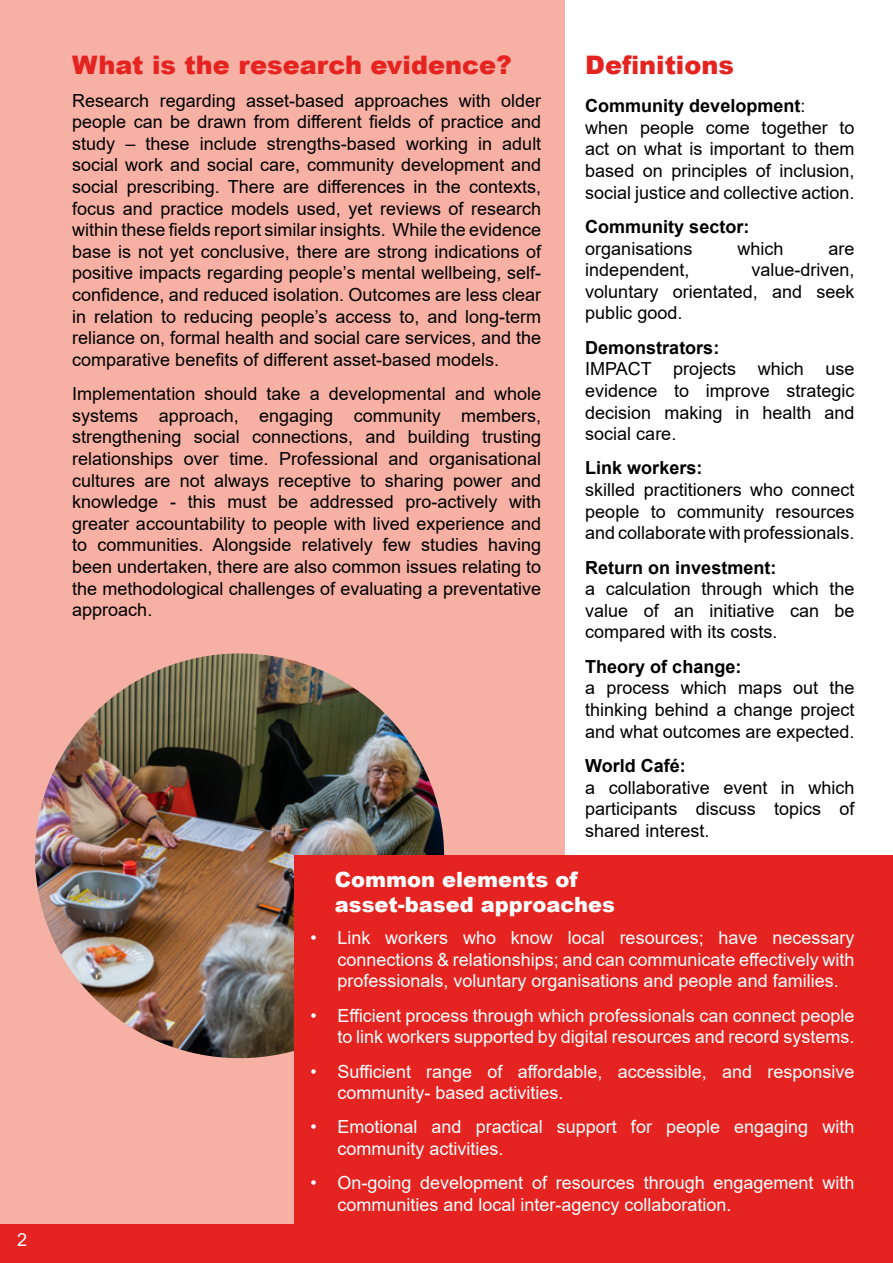
<style>
.page{position:relative;width:893px;height:1263px;background:#fff}
.page>*{position:absolute;margin:0;border:0;box-sizing:border-box;transform-origin:0 0}
.t1{font:900 25.5px "Arial";color:#e52421}
.t2{font:900 21px/25.2px "Arial";color:#fff}
.t3{font:18px/21.6px "Arial";color:#000;text-align:justify}
.t4{font:18px/21.6px "Arial";color:#fff}
.t5{font:700 18px "Arial";color:#000}
.s1{font-weight:700}
</style>
<div class="page">
<div style="left:0;top:0;width:564px;height:1263px;background:#f6b0a4"></div>
<img style="left:35px;top:653px;width:409px;height:405px">
<div style="left:295px;top:856px;width:598px;height:407px;background:#e52421"></div>
<div style="left:0;top:1224px;width:893px;height:39px;background:#e52421"></div>
<p class="t4" style="left:17px;top:1229px;width:12px">2</p>
<h1 class="t1" style="left:72px;top:46px;width:441px">What is the research evidence?</h1>
<p class="t3" style="left:72px;top:89px;width:471px">Research regarding asset-based approaches with older people can be drawn from different fields of practice and study – these include strengths-based working in adult social work and social care, community development and social prescribing. There are differences in the contexts, focus and practice models used, yet reviews of research within these fields report similar insights. While the evidence base is not yet conclusive, there are strong indications of positive impacts regarding people’s mental wellbeing, self&shy;confidence, and reduced isolation. Outcomes are less clear in relation to reducing people’s access to, and long-term reliance on, formal health and social care services, and the comparative benefits of different asset-based models.</p>
<p class="t3" style="left:72px;top:383px;width:470px">Implementation should take a developmental and whole systems approach, engaging community members, strengthening social connections, and building trusting relationships over time. Professional and organisational cultures are not always receptive to sharing power and knowledge - this must be addressed pro-actively with greater accountability to people with lived experience and to communities. Alongside relatively few studies having been undertaken, there are also common issues relating to the methodological challenges of evaluating a preventative approach.</p>
<h1 class="t1" style="left:585px;top:46px;width:150px">Definitions</h1>
<p class="t3" style="left:585px;top:95px;width:271px;text-align:left"><span class="s1">Community development</span>:<br>when people come together to act on what is important to them based on principles of inclusion, social justice and collective action.</p>
<p class="t5" style="left:585px;top:214px;width:166px">Community sector:</p>
<p class="t3" style="left:585px;top:237px;width:109px">organisations</p>
<p class="t3" style="left:737px;top:237px;width:48px">which</p>
<p class="t3" style="left:828px;top:237px;width:28px">are</p>
<p class="t3" style="left:585px;top:259px;width:106px">independent,</p>
<p class="t3" style="left:585px;top:259px;width:271px;text-indent:166px">value-driven, voluntary orientated, and seek public good.</p>
<p class="t5" style="left:585px;top:335px;width:136px">Demonstrators:</p>
<p class="t3" style="left:585px;top:358px;width:271px">IMPACT projects which use evidence to improve strategic decision making in health and social care.</p>
<p class="t5" style="left:585px;top:455px;width:119px">Link workers:</p>
<p class="t3" style="left:585px;top:479px;width:271px">skilled practitioners who connect people to community resources and collaborate with professionals.</p>
<p class="t5" style="left:585px;top:555px;width:193px">Return on investment:</p>
<p class="t3" style="left:585px;top:578px;width:271px">a calculation through which the value of an initiative can be compared with its costs.</p>
<p class="t5" style="left:585px;top:654px;width:158px">Theory of change:</p>
<p class="t3" style="left:585px;top:677px;width:271px">a process which maps out the thinking behind a change project and what outcomes are expected.</p>
<p class="t5" style="left:585px;top:753px;width:102px">World Café:</p>
<p class="t3" style="left:585px;top:776px;width:271px">a collaborative event in which participants discuss topics of shared interest.</p>
<p class="t2" style="left:335px;top:866px;width:282px">Common elements of asset-based approaches</p>
<p class="t4" style="left:337px;top:927px;width:519px;text-align:justify;text-indent:-27px">• Link workers who know local resources; have necessary connections &amp; relationships; and can communicate effectively with professionals, voluntary organisations and people and families.</p>
<p class="t4" style="left:310px;top:1004px;width:546px;text-align:right">• Efficient process through which professionals can connect people to link workers supported by digital resources and record systems.</p>
<p class="t4" style="left:337px;top:1060px;width:518px;text-indent:-27px">• Sufficient range of affordable, accessible, and responsive community- based activities.</p>
<p class="t4" style="left:337px;top:1116px;width:518px;text-indent:-27px">• Emotional and practical support for people engaging with community activities.</p>
<p class="t4" style="left:337px;top:1172px;width:518px;text-indent:-27px">• On-going development of resources through engagement with communities and local inter-agency collaboration.</p>
</div>
